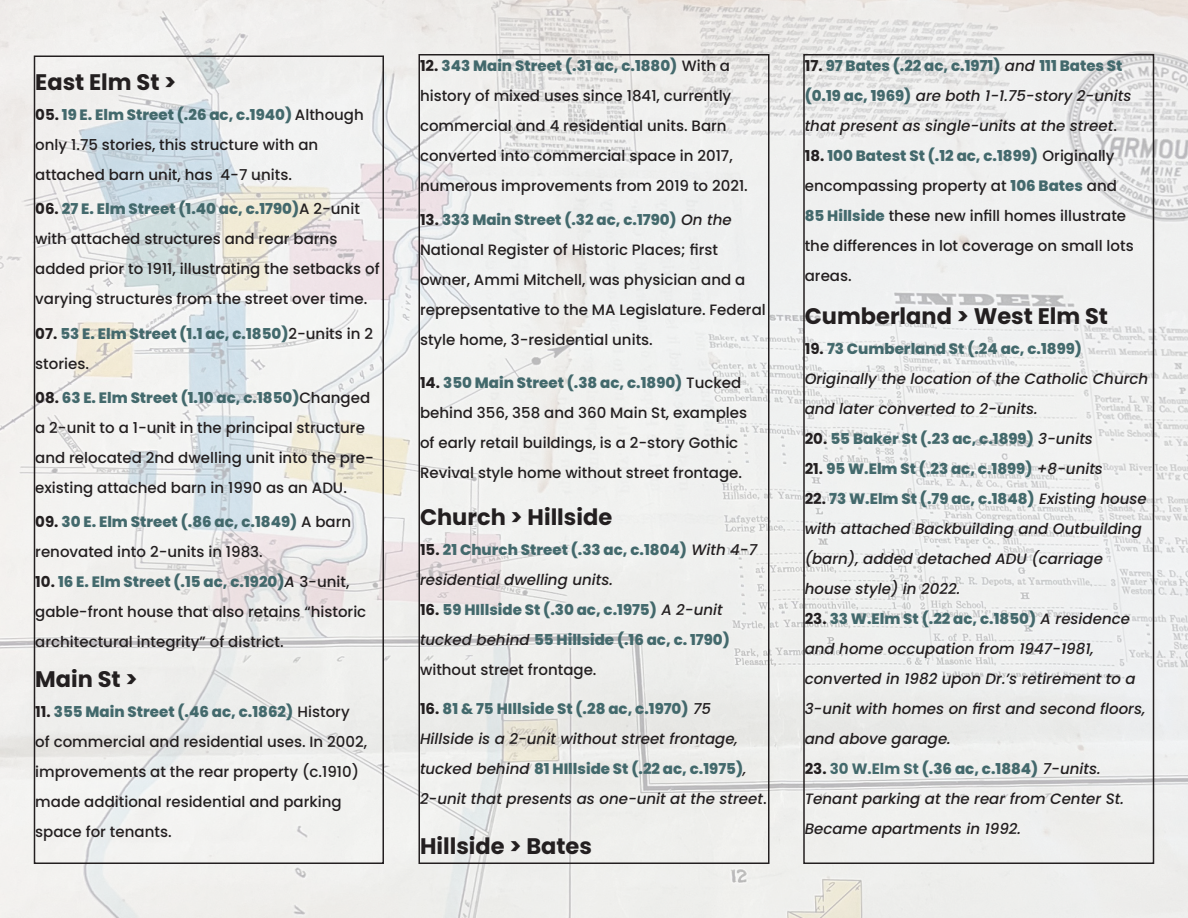
<style>
.page{position:relative;width:1188px;height:918px;background:#fff}
.page>*{position:absolute;margin:0;border:0;box-sizing:border-box;transform-origin:0 0}
.t1{font:700 22.5px "Poppins";color:#231f20}
.t2{font:500 15px/30px "Poppins";color:#231f20}
.t3{font:italic 500 15px/30px "Poppins";color:#231f20}
.t4{font:800 15px/30px "Poppins";color:#43696c}
.s1{font-weight:700}
.s2{font-weight:800;color:#43696c}
.s3{font-weight:700;color:#231f20}
.s4{font-weight:500;color:#231f20}
.s5{font-style:italic}
.s6{font-weight:700;font-style:normal}
.s7{font-weight:800;font-style:normal;color:#43696c}
.s8{font-weight:500;font-style:italic;color:#231f20}
.s9{font-style:normal}
.s10{font-weight:700;font-style:normal;color:#43696c}
</style>
<div class="page">
<img style="left:0;top:0;width:1188px;height:918px">
<div style="left:34px;top:56px;width:350px;height:808px;border:2px solid #231f20"></div>
<div style="left:418px;top:54px;width:352px;height:810px;border:2px solid #231f20"></div>
<div style="left:803px;top:54px;width:351px;height:810px;border:2px solid #231f20"></div>
<h1 class="t1" style="left:35px;top:69px;width:143px">East Elm St &gt;</h1>
<p class="t2" style="left:35px;top:100px;width:330px"><span class="s1">05.</span> <span class="s2">19 E. Elm Street (.26 ac, c.1940)</span> Although only 1.75 stories, this structure with an attached barn unit, has 4-7 units.</p>
<p class="t2" style="left:35px;top:194px;width:346px"><span class="s1">06.</span> <span class="s2">27 E. Elm Street (1.40 ac, c.1790)</span>A 2-unit with attached structures and rear barns added prior to 1911, illustrating the setbacks of varying structures from the street over time.</p>
<p class="t4" style="left:35px;top:318px;width:339px"><span class="s3">07.</span> 53 E. Elm Street (1.1 ac, c.1850)<span class="s4">2-units in 2 stories.</span></p>
<p class="t2" style="left:35px;top:383px;width:340px"><span class="s1">08.</span> <span class="s2">63 E. Elm Street (1.10 ac, c.1850)</span>Changed a 2-unit to a 1-unit in the principal structure and relocated 2nd dwelling unit into the pre&shy;existing attached barn in 1990 as an ADU.</p>
<p class="t2" style="left:35px;top:507px;width:318px"><span class="s1">09.</span> <span class="s2">30 E. Elm Street (.86 ac, c.1849)</span> A barn renovated into 2-units in 1983.</p>
<p class="t2" style="left:35px;top:567px;width:333px"><span class="s1">10.</span> <span class="s2">16 E. Elm Street (.15 ac, c.1920)</span><span class="s5">A</span> 3-unit, gable-front house that also retains “historic architectural integrity” of district.</p>
<h1 class="t1" style="left:35px;top:666px;width:104px">Main St &gt;</h1>
<p class="t2" style="left:35px;top:697px;width:333px"><span class="s1">11.</span> <span class="s2">355 Main Street (.46 ac, c.1862)</span> History of commercial and residential uses. In 2002, improvements at the rear property (c.1910) made additional residential and parking space for tenants.</p>
<p class="t2" style="left:420px;top:51px;width:329px"><span class="s1">12.</span> <span class="s2">343 Main Street (.31 ac, c.1880)</span> With a history of mixed uses since 1841, currently commercial and 4 residential units. Barn converted into commercial space in 2017, numerous improvements from 2019 to 2021.</p>
<p class="t2" style="left:420px;top:205px;width:347px"><span class="s1">13.</span> <span class="s2">333 Main Street (.32 ac, c.1790)</span> <span class="s5">On the </span>National Register of Historic Places; first owner, Ammi Mitchell, was physician and a reprepsentative to the MA Legislature. Federal style home, 3-residential units.</p>
<p class="t2" style="left:420px;top:368px;width:329px"><span class="s1">14.</span> <span class="s2">350 Main Street (.38 ac, c.1890)</span> Tucked behind 356, 358 and 360 Main St, examples of early retail buildings, is a 2-story Gothic Revival style home without street frontage.</p>
<h1 class="t1" style="left:420px;top:504px;width:194px">Church &gt; Hillside</h1>
<p class="t3" style="left:420px;top:535px;width:339px"><span class="s6">15.</span> <span class="s7">21 Church Street (.33 ac, c.1804)</span> With 4-7 residential dwelling units.</p>
<p class="t4" style="left:420px;top:595px;width:311px"><span class="s3">16.</span> 59 HIllside St (.30 ac, c.1975) <span class="s8">A 2-unit tucked behind</span> 55 Hillside (.16 ac, c. 1790) <span class="s4">without street frontage.</span></p>
<p class="t3" style="left:420px;top:693px;width:348px"><span class="s6">16.</span> <span class="s7">81 &amp; 75 HIllside St (.28 ac, c.1970)</span> 75<br>Hillside is a 2-unit without street frontage, tucked behind <span class="s7">81 HIllside St (.22 ac, c.1975)</span>, 2-unit that presents as one-unit at the street<span class="s9">.</span></p>
<h1 class="t1" style="left:420px;top:833px;width:174px">Hillside &gt; Bates</h1>
<p class="t3" style="left:805px;top:51px;width:328px"><span class="s6">17.</span> <span class="s7">97 Bates (.22 ac, c.1971)</span> and <span class="s7">111 Bates St (0.19 ac, 1969)</span> are both 1-1.75-story 2-units that present as single-units at the street<span class="s9">.</span></p>
<p class="t2" style="left:805px;top:141px;width:330px"><span class="s1">18.</span> <span class="s2">100 Batest St (.12 ac, c.1899)</span> Originally encompassing property at <span class="s2">106 Bates</span> and <span class="s2">85 Hillside</span> these new infill homes illustrate the differences in lot coverage on small lots areas.</p>
<h1 class="t1" style="left:805px;top:303px;width:305px">Cumberland &gt; West Elm St</h1>
<p class="t3" style="left:805px;top:334px;width:345px"><span class="s6">19.</span> <span class="s7">73 Cumberland St (.24 ac, c.1899)<br></span>Originally the location of the Catholic Church and later converted to 2-units.</p>
<p class="t4" style="left:805px;top:424px;width:290px"><span class="s3">20.</span> 55 Baker St (.23 ac, c.1899) <span class="s8">3-units</span></p>
<p class="t4" style="left:805px;top:454px;width:300px"><span class="s3">21.</span> 95 W.Elm St (.23 ac, c.1899) <span class="s8">+8-units</span></p>
<p class="t3" style="left:805px;top:484px;width:343px"><span class="s6">22.</span> <span class="s7">73 W.Elm St (.79 ac, c.1848)</span> Existing house with attached Backbuilding and Outbuilding (barn), added detached ADU (carriage house style) in 2022.</p>
<p class="t3" style="left:805px;top:604px;width:342px"><span class="s6">23.</span> <span class="s7">33 W.Elm St (.22 ac, c.1850)</span> A residence and home occupation from 1947-1981, converted in 1982 upon Dr.’s retirement to a 3-unit with homes on first and second floors, and above garage.</p>
<p class="t3" style="left:805px;top:754px;width:321px"><span class="s6">23.</span> <span class="s10">30 W.Elm St</span> <span class="s7">(.36 ac, c.1884)</span> 7-units.<br>Tenant parking at the rear from Center St.<br>Became apartments in 1992.</p>
</div>
